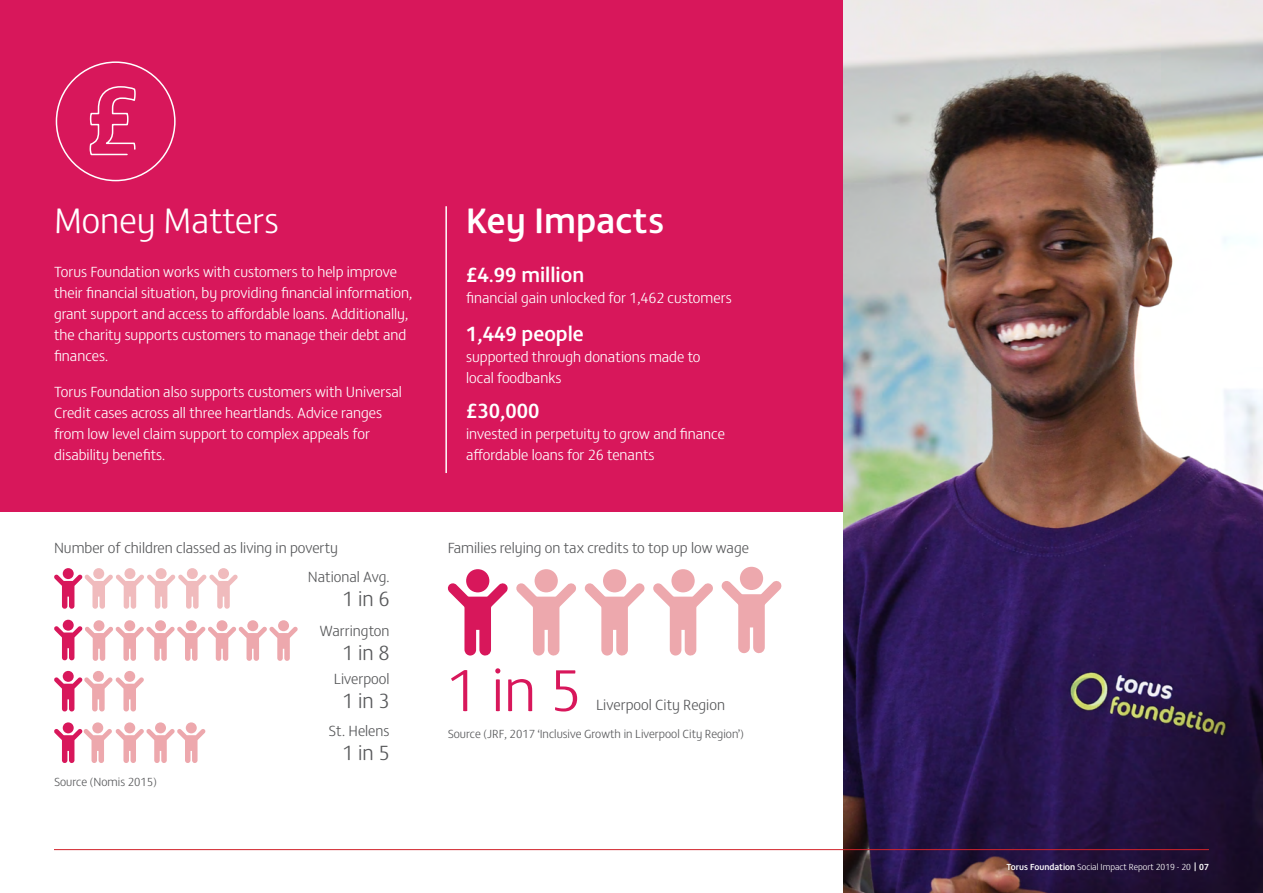
<style>
.page{position:relative;width:1263px;height:893px;background:#fff}
.page>*{position:absolute;margin:0;border:0;box-sizing:border-box;transform-origin:0 0}
.t1{font:300 60px "FS Matthew";color:#d8175b}
.t2{font:300 36px "FS Matthew";color:#fff}
.t3{font:500 36px "FS Matthew";color:#fff}
.t4{font:500 21px "FS Matthew";color:#fff}
.t5{font:300 21px "FS Matthew";color:#57585a}
.t6{font:300 15px/21px "FS Matthew";color:#fff}
.t7{font:300 15px "FS Matthew";color:#57585a}
.t8{font:300 12px "FS Matthew";color:#57585a}
.t9{font:300 9px "FS Matthew";color:#fff}
.s1{font-weight:500}
</style>
<div class="page">
<div style="left:0;top:0;width:861px;height:511px;background:#d8175b"></div>
<img style="left:843px;top:0;width:420px;height:893px">
<hr style="left:54px;top:849px;width:1155px;height:1px;background:#d1232a">
<svg style="left:447px;top:569px;width:61px;height:87px"></svg>
<svg style="left:516px;top:569px;width:60px;height:87px"></svg>
<svg style="left:584px;top:569px;width:61px;height:87px"></svg>
<svg style="left:653px;top:569px;width:60px;height:87px"></svg>
<svg style="left:721px;top:567px;width:61px;height:87px"></svg>
<svg style="left:54px;top:671px;width:90px;height:41px"></svg>
<svg style="left:54px;top:722px;width:152px;height:41px"></svg>
<svg style="left:54px;top:568px;width:184px;height:41px"></svg>
<svg style="left:54px;top:620px;width:244px;height:41px"></svg>
<hr style="left:445px;top:206px;width:2px;height:267px;background:#fff">
<svg style="left:55px;top:61px;width:121px;height:121px"></svg>
<h2 class="t2" style="left:54px;top:194px;width:226px">Money Matters</h2>
<p class="t6" style="left:54px;top:261px;width:360px">Torus Foundation works with customers to help improve their financial situation, by providing financial information, grant support and access to affordable loans. Additionally, the charity supports customers to manage their debt and finances.</p>
<p class="t6" style="left:54px;top:381px;width:349px">Torus Foundation also supports customers with Universal Credit cases across all three heartlands. Advice ranges from low level claim support to complex appeals for disability benefits.</p>
<p class="t7" style="left:54px;top:536px;width:285px">Number of children classed as living in poverty</p>
<p class="t7" style="left:308px;top:566px;width:83px">National Avg.</p>
<h3 class="t5" style="left:342px;top:583px;width:49px">1 in 6</h3>
<p class="t7" style="left:320px;top:620px;width:71px">Warrington</p>
<h3 class="t5" style="left:342px;top:637px;width:49px">1 in 8</h3>
<p class="t8" style="left:54px;top:773px;width:104px">Source (Nomis 2015)</p>
<p class="t7" style="left:334px;top:668px;width:57px">Liverpool</p>
<h3 class="t5" style="left:342px;top:686px;width:49px">1 in 3</h3>
<p class="t7" style="left:328px;top:720px;width:63px">St. Helens</p>
<h3 class="t5" style="left:342px;top:737px;width:49px">1 in 5</h3>
<h2 class="t3" style="left:466px;top:192px;width:199px">Key Impacts</h2>
<h3 class="t4" style="left:466px;top:258px;width:120px">£4.99 million</h3>
<p class="t6" style="left:466px;top:286px;width:267px">financial gain unlocked for 1,462 customers</p>
<h3 class="t4" style="left:466px;top:317px;width:119px">1,449 people</h3>
<p class="t6" style="left:466px;top:345px;width:236px">supported through donations made to local foodbanks</p>
<h3 class="t4" style="left:466px;top:394px;width:75px">£30,000</h3>
<p class="t6" style="left:466px;top:423px;width:260px">invested in perpetuity to grow and finance affordable loans for 26 tenants</p>
<p class="t7" style="left:448px;top:536px;width:303px">Families relying on tax credits to top up low wage</p>
<h1 class="t1" style="left:447px;top:646px;width:136px">1 in 5</h1>
<p class="t7" style="left:596px;top:694px;width:130px">Liverpool City Region</p>
<p class="t8" style="left:448px;top:725px;width:298px">Source (JRF, 2017 ‘Inclusive Growth in Liverpool City Region’)</p>
<p class="t9" style="left:1006px;top:860px;width:204px"><span class="s1">Torus Foundation</span> Social Impact Report 2019 - 20 <span class="s1">07</span></p>
</div>
